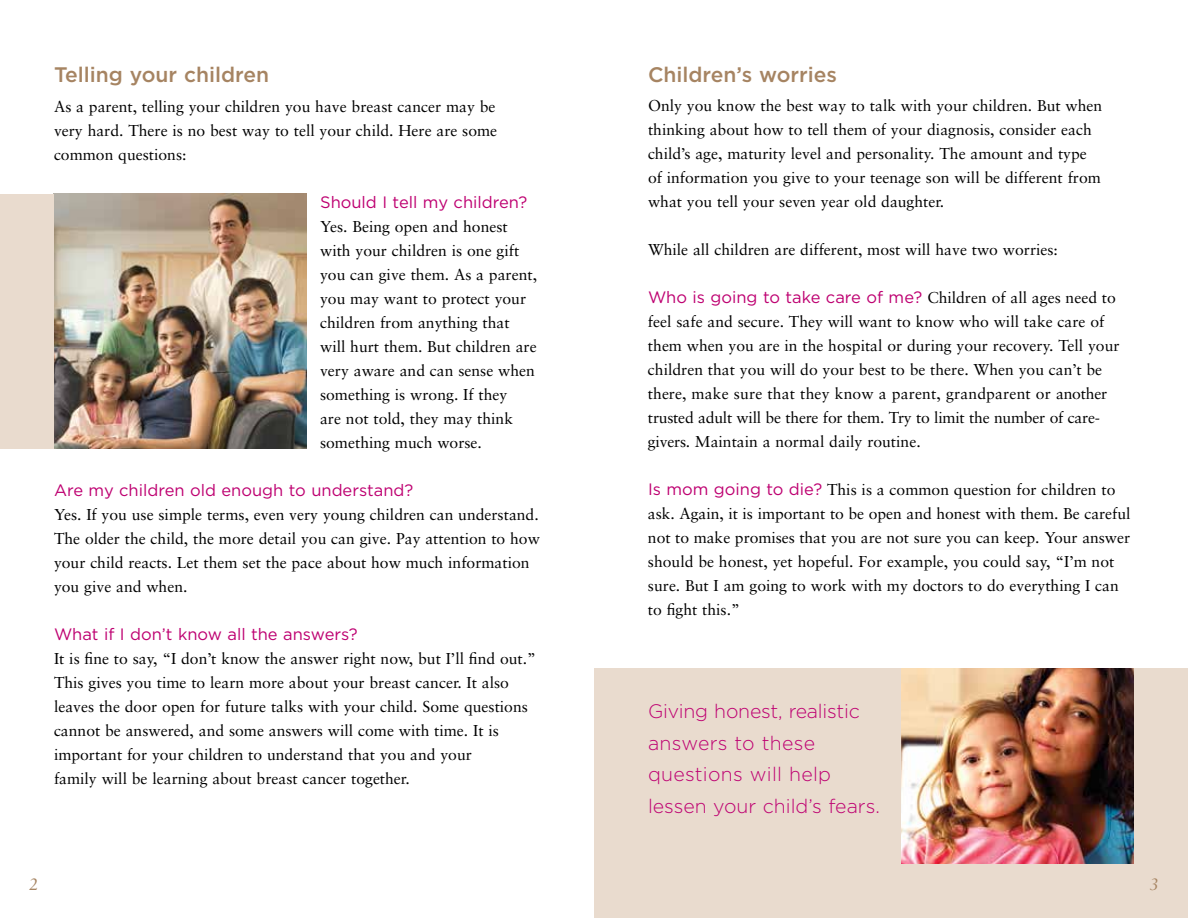
<style>
.page{position:relative;width:1188px;height:918px;background:#fff}
.page>*{position:absolute;margin:0;border:0;box-sizing:border-box;transform-origin:0 0}
.t1{font:500 21px "Gotham";color:#a68462}
.t2{font:300 19.5px/31.5px "Gotham";color:#be0071}
.t3{font:16.5px "Gotham";color:#be0071}
.t4{font:italic 16.5px "Sabon";color:#a68462}
.t5{font:15.75px/24px "Sabon";color:#000}
.s1{font-family:"Sabon";font-size:15.75px;color:#000}
.s2{font-family:"Gotham";font-size:16.5px;color:#be0071}
</style>
<div class="page">
<div style="left:594px;top:668px;width:594px;height:250px;background:#e9dbce"></div>
<img style="left:902px;top:668px;width:232px;height:196px">
<img style="left:54px;top:194px;width:253px;height:255px">
<div style="left:0;top:194px;width:54px;height:255px;background:#e9dbce"></div>
<h1 class="t1" style="left:54px;top:63px;width:217px">Telling your children</h1>
<p class="t5" style="left:54px;top:94px;width:445px;text-align:justify">As a parent, telling your children you have breast cancer may be very hard. There is no best way to tell your child. Here are some common questions:</p>
<p class="t3" style="left:320px;top:193px;width:209px">Should I tell my children?</p>
<p class="t5" style="left:320px;top:214px;width:219px">Yes. Being open and honest with your children is one gift you can give them. As a parent, you may want to protect your children from anything that will hurt them. But children are very aware and can sense when something is wrong. If they<br>are not told, they may think something much worse.</p>
<p class="t3" style="left:54px;top:481px;width:361px">Are my children old enough to understand?</p>
<p class="t5" style="left:54px;top:502px;width:487px">Yes. If you use simple terms, even very young children can understand.<br>The older the child, the more detail you can give. Pay attention to how your child reacts. Let them set the pace about how much information you give and when.</p>
<p class="t3" style="left:54px;top:625px;width:305px">What if I don’t know all the answers?</p>
<p class="t5" style="left:54px;top:646px;width:483px">It is fine to say, “I don’t know the answer right now, but I’ll find out.” This gives you time to learn more about your breast cancer. It also leaves the door open for future talks with your child. Some questions cannot be answered, and some answers will come with time. It is important for your children to understand that you and your<br>family will be learning about breast cancer together.</p>
<h1 class="t1" style="left:648px;top:62px;width:191px">Children’s worries</h1>
<p class="t5" style="left:648px;top:93px;width:456px">Only you know the best way to talk with your children. But when thinking about how to tell them of your diagnosis, consider each child’s age, maturity level and personality. The amount and type of information you give to your teenage son will be different from what you tell your seven year old daughter.</p>
<p class="t5" style="left:648px;top:237px;width:412px">While all children are different, most will have two worries:</p>
<p class="t3" style="left:648px;top:288px;width:469px">Who is going to take care of me? <span class="s1">Children of all ages need to</span></p>
<p class="t5" style="left:648px;top:309px;width:473px">feel safe and secure. They will want to know who will take care of them when you are in the hospital or during your recovery. Tell your children that you will do your best to be there. When you can’t be there, make sure that they know a parent, grandparent or another trusted adult will be there for them. Try to limit the number of care&shy;givers. Maintain a normal daily routine.</p>
<p class="t5" style="left:648px;top:477px;width:484px"><span class="s2">Is mom going to die?</span> This is a common question for children to ask. Again, it is important to be open and honest with them. Be careful not to make promises that you are not sure you can keep. Your answer should be honest, yet hopeful. For example, you could say, “I’m not sure. But I am going to work with my doctors to do everything I can to fight this.”</p>
<p class="t2" style="left:648px;top:696px;width:233px">Giving honest, realistic answers to these questions will help lessen your child’s fears.</p>
<p class="t4" style="left:29px;top:874px;width:11px">2</p>
<p class="t4" style="left:1150px;top:874px;width:11px">3</p>
</div>
